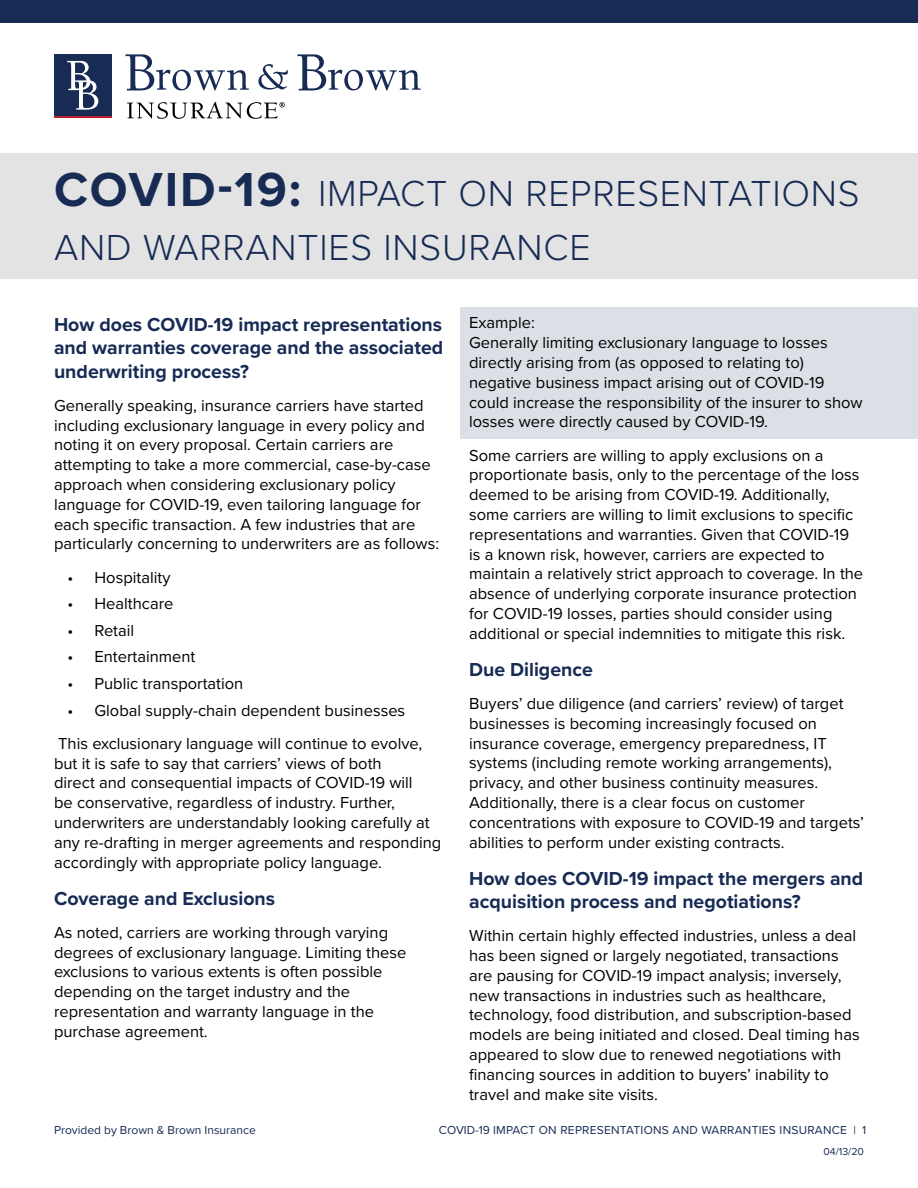
<style>
.page{position:relative;width:918px;height:1188px;background:#fff}
.page>*{position:absolute;margin:0;border:0;box-sizing:border-box;transform-origin:0 0}
.t1{font:300 37.5px/54px "Proxima Nova";letter-spacing:.02em;color:#172b54}
.t2{font:700 19.5px/23.4px "Proxima Nova";color:#172b54;text-align:justify}
.t3{font:16.5px/19.8px "Proxima Nova";color:#000}
.t4{font:12px "Proxima Nova";letter-spacing:.01em;color:#172b54}
.t5{font:10.5px "Proxima Nova";color:#172b54}
.s1{font-weight:700;font-size:49.5px}
</style>
<div class="page">
<div style="left:0;top:0;width:918px;height:23px;background:#182b55"></div>
<div style="left:460px;top:307px;width:458px;height:131px;background:#dcdfe5"></div>
<div style="left:0;top:154px;width:918px;height:125px;background:#e3e3e4"></div>
<div style="left:54px;top:54px;width:58px;height:63px;background:#172b54"></div>
<svg style="left:258px;top:64px;width:30px;height:26px"></svg>
<svg style="left:126px;top:54px;width:123px;height:36px"></svg>
<svg style="left:297px;top:54px;width:124px;height:36px"></svg>
<svg style="left:67px;top:61px;width:31px;height:49px"></svg>
<hr style="left:54px;top:117px;width:58px;height:1px;background:#bb2031">
<svg style="left:127px;top:102px;width:158px;height:17px"></svg>
<p class="t1" style="left:54px;top:165px;width:807px"><span class="s1">COVID-19:</span> IMPACT ON REPRESENTATIONS<br>AND WARRANTIES INSURANCE</p>
<p class="t2" style="left:54px;top:312px;width:391px">How does COVID-19 impact representations and warranties coverage and the associated underwriting process?</p>
<p class="t3" style="left:54px;top:395px;width:387px">Generally speaking, insurance carriers have started including exclusionary language in every policy and noting it on every proposal. Certain carriers are attempting to take a more commercial, case-by-case approach when considering exclusionary policy language for COVID-19, even tailoring language for each specific transaction. A few industries that are particularly concerning to underwriters are as follows:</p>
<p class="t3" style="left:68px;top:567px;width:104px">• Hospitality</p>
<p class="t3" style="left:68px;top:593px;width:108px">• Healthcare</p>
<p class="t3" style="left:68px;top:620px;width:68px">• Retail</p>
<p class="t3" style="left:68px;top:646px;width:129px">• Entertainment</p>
<p class="t3" style="left:68px;top:673px;width:177px">• Public transportation</p>
<p class="t3" style="left:68px;top:699px;width:339px">• Global supply-chain dependent businesses</p>
<p class="t3" style="left:54px;top:733px;width:389px">This exclusionary language will continue to evolve, but it is safe to say that carriers’ views of both<br>direct and consequential impacts of COVID-19 will<br>be conservative, regardless of industry. Further, underwriters are understandably looking carefully at any re-drafting in merger agreements and responding accordingly with appropriate policy language.</p>
<p class="t2" style="left:54px;top:886px;width:223px">Coverage and Exclusions</p>
<p class="t3" style="left:54px;top:922px;width:354px">As noted, carriers are working through varying degrees of exclusionary language. Limiting these exclusions to various extents is often possible depending on the target industry and the representation and warranty language in the purchase agreement.</p>
<p class="t3" style="left:469px;top:312px;width:67px">Example:</p>
<p class="t3" style="left:469px;top:332px;width:395px">Generally limiting exclusionary language to losses directly arising from (as opposed to relating to) negative business impact arising out of COVID-19 could increase the responsibility of the insurer to show losses were directly caused by COVID-19.</p>
<p class="t3" style="left:469px;top:445px;width:396px">Some carriers are willing to apply exclusions on a proportionate basis, only to the percentage of the loss deemed to be arising from COVID-19. Additionally, some carriers are willing to limit exclusions to specific representations and warranties. Given that COVID-19 is a known risk, however, carriers are expected to maintain a relatively strict approach to coverage. In the absence of underlying corporate insurance protection for COVID-19 losses, parties should consider using additional or special indemnities to mitigate this risk.</p>
<p class="t2" style="left:469px;top:657px;width:125px">Due Diligence</p>
<p class="t3" style="left:469px;top:693px;width:396px">Buyers’ due diligence (and carriers’ review) of target businesses is becoming increasingly focused on insurance coverage, emergency preparedness, IT systems (including remote working arrangements), privacy, and other business continuity measures.<br>Additionally, there is a clear focus on customer concentrations with exposure to COVID-19 and targets’ abilities to perform under existing contracts.</p>
<p class="t2" style="left:469px;top:866px;width:396px">How does COVID-19 impact the mergers and acquisition process and negotiations?</p>
<p class="t3" style="left:469px;top:925px;width:392px">Within certain highly effected industries, unless a deal has been signed or largely negotiated, transactions are pausing for COVID-19 impact analysis; inversely, new transactions in industries such as healthcare, technology, food distribution, and subscription-based models are being initiated and closed. Deal timing has appeared to slow due to renewed negotiations with financing sources in addition to buyers’ inability to travel and make site visits.</p>
<p class="t4" style="left:54px;top:1121px;width:203px">Provided by Brown &amp; Brown Insurance</p>
<p class="t4" style="left:439px;top:1121px;width:429px">COVID-19 IMPACT ON REPRESENTATIONS AND WARRANTIES INSURANCE | 1</p>
<p class="t5" style="left:823px;top:1144px;width:42px">04/13/20</p>
</div>
